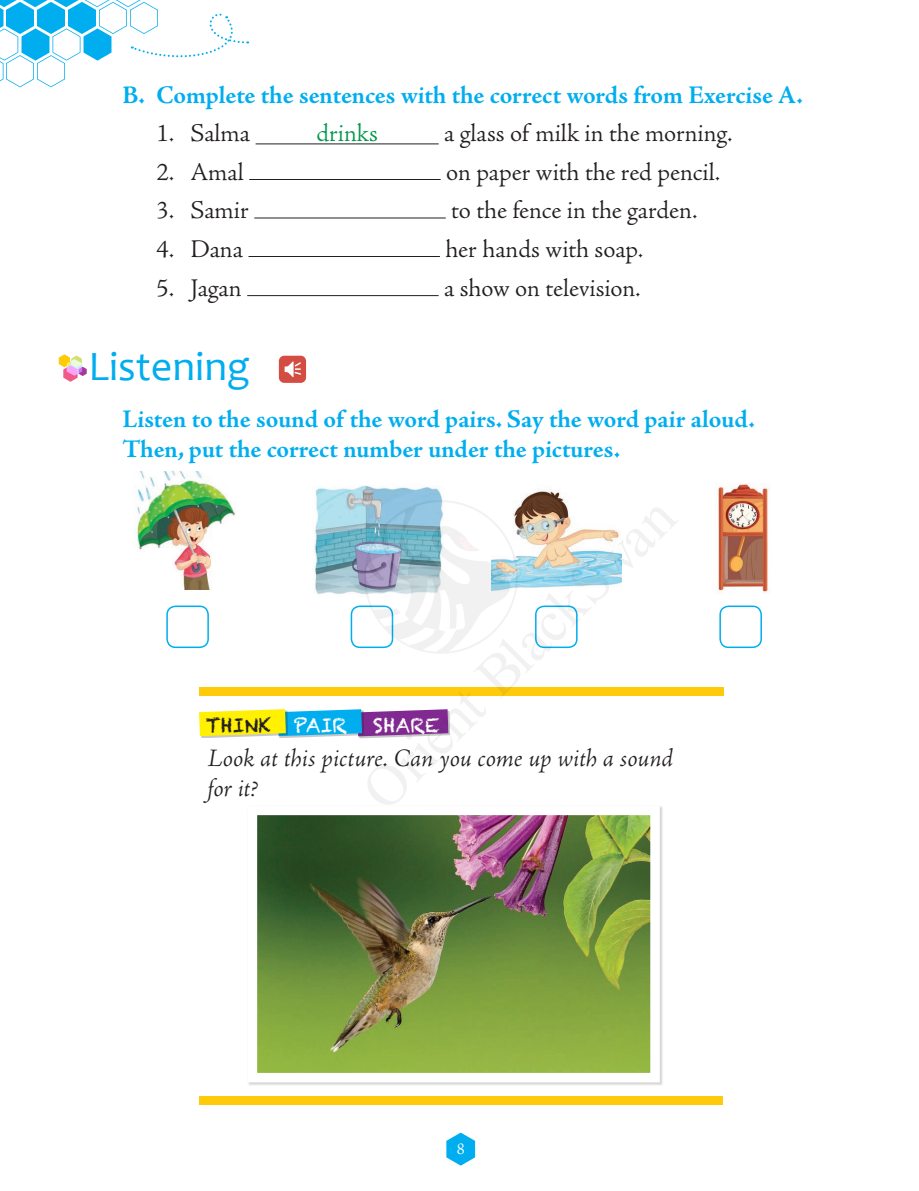
<style>
.page{position:relative;width:919px;height:1191px;background:#fff}
.page>*{position:absolute;margin:0;border:0;box-sizing:border-box;transform-origin:0 0}
.t1{font:42px "Candara";color:#00aeef}
.t2{font:700 25.5px/30px "Adobe Jenson Pro";letter-spacing:-.005em;color:#00aeef}
.t3{font:300 25.5px "Adobe Jenson Pro";color:#231f20}
.t4{font:italic 300 25.5px/30px "Adobe Jenson Pro";letter-spacing:-.005em;color:#231f20}
.t5{font:300 25.5px "Adobe Jenson Pro";letter-spacing:.005em;color:#00984a}
.t6{font:19.5px "Chalkduster";color:#231f20}
.t7{font:19.5px "Chalkduster";color:#fff}
.t8{font:300 16.5px "Adobe Jenson Pro";color:#fff}
.s1{color:#fff}
</style>
<div class="page">
<svg style="left:446px;top:1132px;width:29px;height:34px"></svg>
<hr style="left:255px;top:144px;width:183px;height:1px;background:#231f20">
<hr style="left:249px;top:179px;width:191px;height:1px;background:#231f20">
<hr style="left:254px;top:218px;width:192px;height:1px;background:#231f20">
<hr style="left:248px;top:256px;width:192px;height:1px;background:#231f20">
<hr style="left:247px;top:295px;width:191px;height:1px;background:#231f20">
<img style="left:133px;top:471px;width:102px;height:119px">
<div style="left:166px;top:605px;width:43px;height:43px;border:2px solid #00aeef;border-radius:9px"></div>
<div style="left:535px;top:605px;width:42px;height:43px;border:2px solid #00aeef;border-radius:9px"></div>
<div style="left:719px;top:605px;width:43px;height:43px;border:2px solid #00aeef;border-radius:9px"></div>
<img style="left:314px;top:488px;width:18px;height:106px">
<img style="left:549px;top:491px;width:72px;height:96px">
<img style="left:718px;top:483px;width:51px;height:110px">
<div style="left:199px;top:687px;width:524px;height:9px;background:#feca0a"></div>
<div style="left:359px;top:711px;width:91px;height:27px;background:#231f20;opacity:.25"></div>
<div style="left:279px;top:711px;width:85px;height:27px;background:#231f20;opacity:.25"></div>
<div style="left:201px;top:711px;width:87px;height:27px;background:#231f20;opacity:.25"></div>
<svg style="left:199px;top:709px;width:249px;height:27px;background:#8f9f86"></svg>
<div style="left:199px;top:1096px;width:523px;height:8px;background:#feca0a"></div>
<div style="left:247px;top:805px;width:416px;height:281px;background:#231f20;opacity:.2"></div>
<img style="left:258px;top:817px;width:390px;height:254px">
<div style="left:247px;top:806px;width:412px;height:276px;border:10px solid #fff"></div>
<svg style="left:59px;top:354px;width:28px;height:28px"></svg>
<div style="left:279px;top:356px;width:27px;height:27px;background:#d34d42;border-radius:5px"></div>
<svg style="left:284px;top:361px;width:17px;height:16px"></svg>
<svg style="left:0;top:0;width:248px;height:87px"></svg>
<svg style="left:332px;top:489px;width:217px;height:160px"></svg>
<svg style="left:335px;top:485px;width:212px;height:168px"></svg>
<svg style="left:453px;top:532px;width:26px;height:26px"></svg>
<p class="t2" style="left:122px;top:80px;width:682px">B. Complete the sentences with the correct words from Exercise A.</p>
<p class="t3" style="left:156px;top:119px;width:95px">1. Salma</p>
<p class="t5" style="left:316px;top:119px;width:63px">drinks</p>
<p class="t3" style="left:444px;top:119px;width:289px">a glass of milk in the morning.</p>
<p class="t3" style="left:156px;top:157px;width:89px">2. Amal</p>
<p class="t3" style="left:446px;top:157px;width:275px">on paper with the red pencil.</p>
<p class="t3" style="left:156px;top:196px;width:94px">3. Samir</p>
<p class="t3" style="left:451px;top:196px;width:247px">to the fence in the garden.</p>
<p class="t3" style="left:156px;top:234px;width:88px">4. Dana</p>
<p class="t3" style="left:445px;top:234px;width:199px">her hands with soap.</p>
<p class="t3" style="left:156px;top:274px;width:87px">5. Jagan</p>
<p class="t3" style="left:444px;top:274px;width:198px">a show on television.</p>
<h1 class="t1" style="left:88px;top:340px;width:163px">Listening</h1>
<p class="t2" style="left:122px;top:405px;width:634px">Listen to the sound of the word pairs. Say the word pair aloud.<br>Then, put the correct number under the pictures.</p>
<p class="t6" style="left:206px;top:713px;width:143px">THINK <span class="s1">PAIR</span></p>
<p class="t7" style="left:373px;top:713px;width:68px">SHARE</p>
<p class="t4" style="left:207px;top:745px;width:467px">Look at this picture. Can you come up with a sound for it?</p>
<p class="t8" style="left:457px;top:1139px;width:9px">8</p>
</div>
